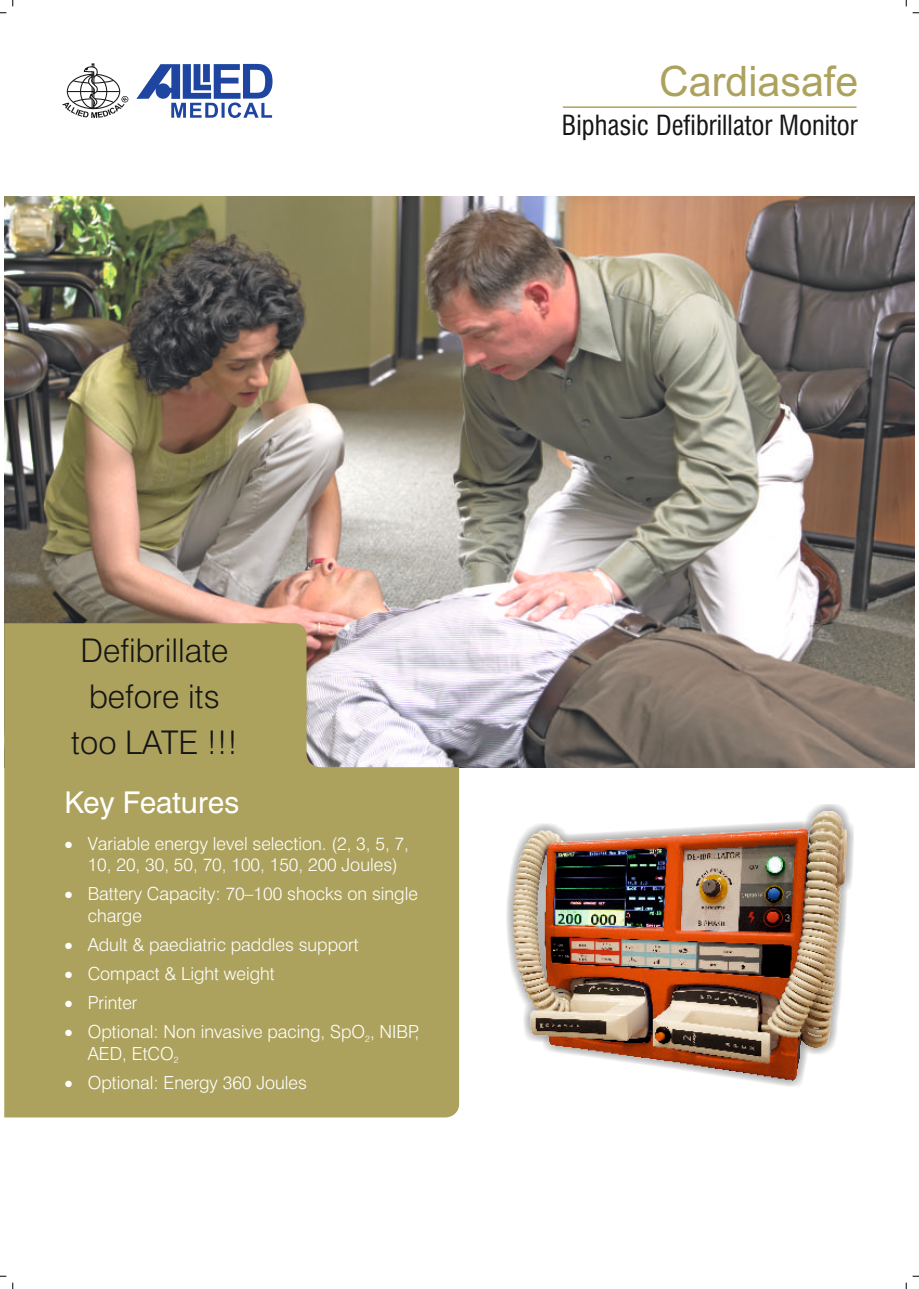
<style>
.page{position:relative;width:919px;height:1289px;background:#fff}
.page>*{position:absolute;margin:0;border:0;box-sizing:border-box;transform-origin:0 0}
.t1{font:42px "Arial";color:#ada25d}
.t2{font:300 32.55px/46px "Swiss 721 BT";color:#151616;text-align:center}
.t3{font:30px "Swiss 721 BT";color:#fff}
.t4{font:condensed 27px "Swiss 721 BT";color:#151616}
.t5{font:300 18px/21.6px "Swiss 721 BT";color:#fff}
.t6{font:300 9px "Swiss 721 BT";color:#fff}
</style>
<div class="page">
<img style="left:4px;top:196px;width:910px;height:571px">
<svg style="left:4px;top:623px;width:455px;height:494px;background:#b1a769"></svg>
<div style="left:506px;top:804px;width:347px;height:283px;background:#151616;opacity:.49"></div>
<img style="left:513px;top:811px;width:334px;height:269px">
<hr style="left:563px;top:106px;width:293px;height:2px;background:#ada25d">
<svg style="left:136px;top:64px;width:136px;height:54px"></svg>
<div style="left:92px;top:63px;width:2px;height:46px;border:1px solid #151616"></div>
<svg style="left:62px;top:65px;width:66px;height:53px"></svg>
<h1 class="t1" style="left:659px;top:66px;width:200px">Cardiasafe</h1>
<h3 class="t4" style="left:562px;top:114px;width:297px">Biphasic Defibrillator Monitor</h3>
<h2 class="t2" style="left:71px;top:630px;width:168px">Defibrillate before its too LATE !!!</h2>
<h3 class="t3" style="left:64px;top:790px;width:176px">Key Features</h3>
<p class="t5" style="left:88px;top:834px;width:323px;text-indent:-23px">• Variable energy level selection. (2, 3, 5, 7,<br>10, 20, 30, 50, 70, 100, 150, 200 Joules)</p>
<p class="t5" style="left:88px;top:884px;width:332px;text-indent:-23px">• Battery Capacity: 70–100 shocks on single charge</p>
<p class="t5" style="left:64px;top:935px;width:296px">• Adult &amp; paediatric paddles support</p>
<p class="t5" style="left:64px;top:964px;width:212px">• Compact &amp; Light weight</p>
<p class="t5" style="left:64px;top:993px;width:75px">• Printer</p>
<p class="t5" style="left:64px;top:1022px;width:356px">• Optional: Non invasive pacing, SpO , NIBP,</p>
<p class="t6" style="left:365px;top:1034px;width:6px">2</p>
<p class="t5" style="left:88px;top:1044px;width:92px">AED, EtCO<sub>2</sub></p>
<p class="t5" style="left:64px;top:1073px;width:244px">• Optional: Energy 360 Joules</p>
</div>
